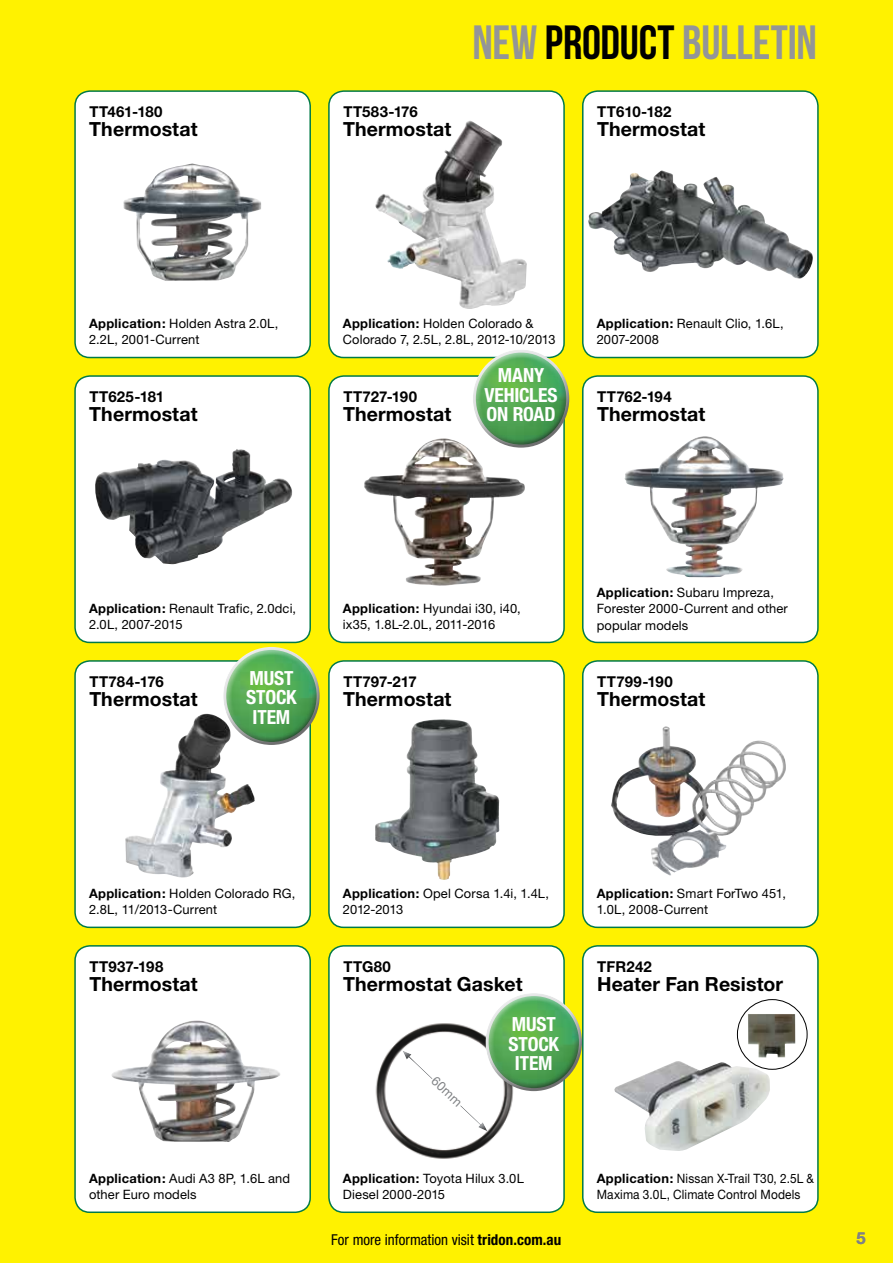
<style>
.page{position:relative;width:893px;height:1263px;background:#fff200}
.page>*{position:absolute;margin:0;border:0;box-sizing:border-box;transform-origin:0 0}
.t1{font:48px "Bebas Neue";letter-spacing:-.005em;color:#939598}
.t2{font:29.7px "Bebas Neue";color:#939598}
.t3{font:700 19.5px "Helvetica Neue";letter-spacing:.005em;color:#000}
.t4{font:700 condensed 19.5px/19.5px "Helvetica Neue";letter-spacing:-.01em;color:#fff;text-align:center}
.t5{font:700 16.5px "Helvetica Neue";color:#808285}
.t6{font:700 15px "Helvetica Neue";letter-spacing:.015em;color:#000}
.t7{font:condensed 15px "Helvetica Neue";color:#000}
.t8{font:12.9px/16.2px "Helvetica Neue";letter-spacing:.01em;color:#000}
.t9{font:12.9px/16.2px "Helvetica Neue";letter-spacing:.01em;color:#000;scale:.92 1}
.t10{font:12.9px "Helvetica Neue";color:#808285}
.s1{color:#000}
.s2{font-weight:700}
</style>
<div class="page">
<div style="left:75px;top:91px;width:235px;height:266px;background:#fff;border-radius:15px"></div>
<div style="left:74px;top:90px;width:237px;height:268px;border:2px solid #007a48;border-radius:15px"></div>
<div style="left:75px;top:376px;width:235px;height:266px;background:#fff;border-radius:15px"></div>
<div style="left:74px;top:375px;width:237px;height:268px;border:2px solid #007a48;border-radius:15px"></div>
<div style="left:75px;top:661px;width:235px;height:266px;background:#fff;border-radius:15px"></div>
<div style="left:74px;top:660px;width:237px;height:268px;border:2px solid #007a48;border-radius:15px"></div>
<div style="left:75px;top:946px;width:235px;height:266px;background:#fff;border-radius:15px"></div>
<div style="left:74px;top:945px;width:237px;height:268px;border:2px solid #007a48;border-radius:15px"></div>
<div style="left:329px;top:91px;width:235px;height:266px;background:#fff;border-radius:15px"></div>
<div style="left:328px;top:90px;width:237px;height:268px;border:2px solid #007a48;border-radius:15px"></div>
<div style="left:329px;top:376px;width:235px;height:266px;background:#fff;border-radius:15px"></div>
<div style="left:328px;top:375px;width:237px;height:268px;border:2px solid #007a48;border-radius:15px"></div>
<svg style="left:329px;top:661px;width:235px;height:266px;background:#e2e3e3"></svg>
<div style="left:328px;top:660px;width:237px;height:268px;border:2px solid #007a48;border-radius:15px"></div>
<div style="left:329px;top:946px;width:235px;height:266px;background:#fff;border-radius:15px"></div>
<div style="left:328px;top:945px;width:237px;height:268px;border:2px solid #007a48;border-radius:15px"></div>
<svg style="left:583px;top:91px;width:235px;height:266px;background:#dadbdb"></svg>
<div style="left:582px;top:90px;width:237px;height:268px;border:2px solid #007a48;border-radius:15px"></div>
<div style="left:583px;top:376px;width:235px;height:266px;background:#fff;border-radius:15px"></div>
<div style="left:582px;top:375px;width:237px;height:268px;border:2px solid #007a48;border-radius:15px"></div>
<div style="left:583px;top:661px;width:235px;height:266px;background:#fff;border-radius:15px"></div>
<div style="left:582px;top:660px;width:237px;height:268px;border:2px solid #007a48;border-radius:15px"></div>
<div style="left:583px;top:946px;width:235px;height:266px;background:#fff;border-radius:15px"></div>
<div style="left:582px;top:945px;width:237px;height:268px;border:2px solid #007a48;border-radius:15px"></div>
<img style="left:111px;top:1020px;width:169px;height:122px">
<img style="left:611px;top:726px;width:175px;height:149px">
<img style="left:124px;top:163px;width:137px;height:118px">
<img style="left:95px;top:449px;width:198px;height:115px">
<img style="left:406px;top:719px;width:36px;height:41px">
<img style="left:635px;top:170px;width:26px;height:11px">
<img style="left:624px;top:436px;width:160px;height:142px">
<img style="left:364px;top:438px;width:161px;height:148px">
<div style="left:472px;top:348px;width:96px;height:79px;background:#fff;opacity:.5"></div>
<div style="left:472px;top:364px;width:99px;height:85px;background:#000;opacity:.5"></div>
<img style="left:375px;top:120px;width:152px;height:189px">
<img style="left:125px;top:716px;width:130px;height:161px">
<img style="left:375px;top:1023px;width:139px;height:136px">
<img style="left:614px;top:1061px;width:156px;height:90px">
<img style="left:748px;top:1014px;width:47px;height:43px">
<div style="left:737px;top:999px;width:70px;height:70px;border:1px solid #000;border-radius:50%"></div>
<div style="left:485px;top:991px;width:96px;height:79px;background:#fff;opacity:.5"></div>
<div style="left:485px;top:1008px;width:99px;height:83px;background:#000;opacity:.5"></div>
<div style="left:223px;top:644px;width:96px;height:80px;background:#fff;opacity:.5"></div>
<div style="left:223px;top:662px;width:99px;height:83px;background:#000;opacity:.5"></div>
<div style="left:400px;top:1048px;width:88px;height:84px;background:#fff"></div>
<svg style="left:403px;top:1050px;width:84px;height:81px"></svg>
<h2 class="t2" style="left:617px;top:17px;width:216px">NEW <span class="s1">PRODUCT</span> BULLETIN</h2>
<h1 class="t1" style="left:473px;top:16px;width:346px">NEW <span class="s1">PRODUCT</span> BULLETIN</h1>
<p class="t6" style="left:90px;top:102px;width:74px">TT461-180</p>
<p class="t6" style="left:343px;top:102px;width:76px">TT583-176</p>
<p class="t6" style="left:597px;top:102px;width:76px">TT610-182</p>
<h3 class="t3" style="left:89px;top:117px;width:110px">Thermostat</h3>
<h3 class="t3" style="left:343px;top:117px;width:110px">Thermostat</h3>
<h3 class="t3" style="left:597px;top:117px;width:110px">Thermostat</h3>
<p class="t8" style="left:89px;top:315px;width:191px"><span class="s2">Application:</span> Holden Astra 2.0L,<br>2.2L, 2001-Current</p>
<p class="t8" style="left:343px;top:315px;width:214px"><span class="s2">Application:</span> Holden Colorado &amp;<br>Colorado 7, 2.5L, 2.8L, 2012-10/2013</p>
<p class="t8" style="left:597px;top:315px;width:188px"><span class="s2">Application:</span> Renault Clio, 1.6L,<br>2007-2008</p>
<h3 class="t4" style="left:484px;top:365px;width:75px">MANY<br>VEHICLES<br>ON ROAD</h3>
<p class="t6" style="left:90px;top:387px;width:76px">TT625-181</p>
<p class="t6" style="left:343px;top:387px;width:75px">TT727-190</p>
<p class="t6" style="left:597px;top:387px;width:76px">TT762-194</p>
<h3 class="t3" style="left:89px;top:402px;width:110px">Thermostat</h3>
<h3 class="t3" style="left:343px;top:402px;width:110px">Thermostat</h3>
<h3 class="t3" style="left:597px;top:402px;width:110px">Thermostat</h3>
<p class="t8" style="left:89px;top:600px;width:209px"><span class="s2">Application:</span> Renault Trafic, 2.0dci,<br>2.0L, 2007-2015</p>
<p class="t8" style="left:343px;top:600px;width:179px"><span class="s2">Application:</span> Hyundai i30, i40, ix35, 1.8L-2.0L, 2011-2016</p>
<p class="t8" style="left:597px;top:584px;width:193px"><span class="s2">Application:</span> Subaru Impreza,<br>Forester 2000-Current and other popular models</p>
<h3 class="t4" style="left:246px;top:668px;width:52px">MUST<br>STOCK<br>ITEM</h3>
<p class="t6" style="left:90px;top:672px;width:76px">TT784-176</p>
<p class="t6" style="left:343px;top:672px;width:75px">TT797-217</p>
<p class="t6" style="left:597px;top:672px;width:77px">TT799-190</p>
<h3 class="t3" style="left:89px;top:687px;width:110px">Thermostat</h3>
<h3 class="t3" style="left:343px;top:687px;width:110px">Thermostat</h3>
<h3 class="t3" style="left:597px;top:687px;width:110px">Thermostat</h3>
<p class="t8" style="left:89px;top:885px;width:208px"><span class="s2">Application:</span> Holden Colorado RG,<br>2.8L, 11/2013-Current</p>
<p class="t8" style="left:343px;top:885px;width:208px"><span class="s2">Application:</span> Opel Corsa 1.4i, 1.4L,<br>2012-2013</p>
<p class="t8" style="left:597px;top:885px;width:191px"><span class="s2">Application:</span> Smart ForTwo 451,<br>1.0L, 2008-Current</p>
<p class="t6" style="left:90px;top:957px;width:75px">TT937-198</p>
<p class="t6" style="left:343px;top:957px;width:49px">TTG80</p>
<p class="t6" style="left:597px;top:957px;width:56px">TFR242</p>
<h3 class="t3" style="left:89px;top:972px;width:110px">Thermostat</h3>
<h3 class="t3" style="left:343px;top:972px;width:181px">Thermostat Gasket</h3>
<h3 class="t3" style="left:597px;top:972px;width:187px">Heater Fan Resistor</h3>
<p class="t10" style="left:439px;top:1073px;width:38px;rotate:43deg">60mm</p>
<h3 class="t4" style="left:509px;top:1014px;width:52px">MUST<br>STOCK<br>ITEM</h3>
<p class="t8" style="left:89px;top:1170px;width:203px"><span class="s2">Application:</span> Audi A3 8P, 1.6L and other Euro models</p>
<p class="t9" style="left:597px;top:1170px;width:238px"><span class="s2">Application:</span> Nissan X-Trail T30, 2.5L &amp;<br>Maxima 3.0L, Climate Control Models</p>
<p class="t8" style="left:343px;top:1170px;width:183px"><span class="s2">Application:</span> Toyota Hilux 3.0L<br>Diesel 2000-2015</p>
<p class="t7" style="left:331px;top:1231px;width:232px">For more information visit <span class="s2">tridon.com.au</span></p>
<p class="t5" style="left:856px;top:1226px;width:11px">55</p>
</div>
